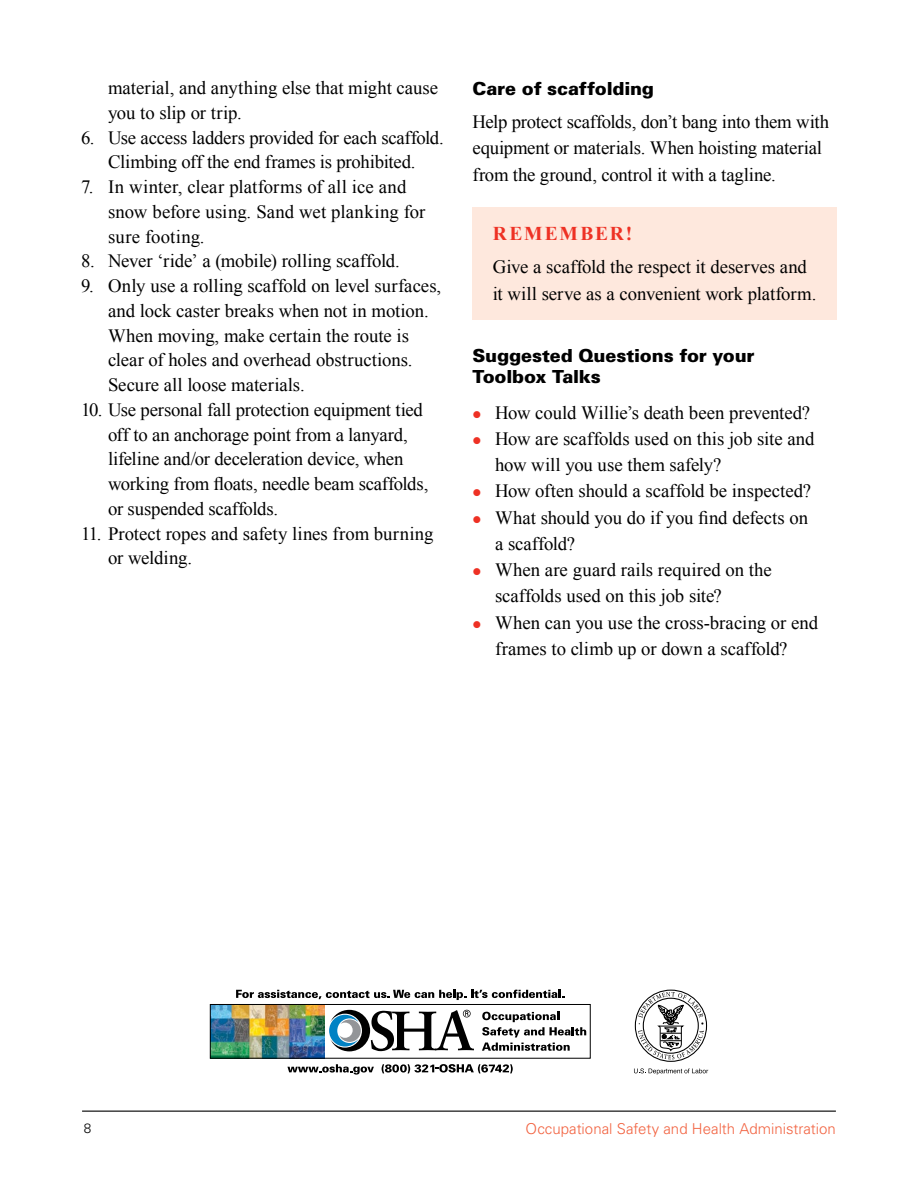
<style>
.page{position:relative;width:918px;height:1188px;background:#fff}
.page>*{position:absolute;margin:0;border:0;box-sizing:border-box;transform-origin:0 0}
.Red_Bold{font:700 19.5px "Times New Roman";letter-spacing:.09em;color:#ee3124}
.Bodytext{font:18.75px/24.8px "Times New Roman";letter-spacing:-.005em;color:#000}
.Head_2_No_TOC{font:900 18px/21.6px "Univers";letter-spacing:-.01em;color:#000}
.t1{font:300 15px "Univers";color:#f26341}
.t2{font:300 13.5px "Univers";color:#000}
</style>
<div class="page">
<hr style="left:82px;top:1111px;width:754px;height:1px;background:#000">
<div style="left:472px;top:207px;width:365px;height:113px;background:#fee8dd"></div>
<img style="left:212px;top:1006px;width:113px;height:51px">
<svg style="left:482px;top:1012px;width:104px;height:39px"></svg>
<svg style="left:329px;top:1010px;width:145px;height:41px"></svg>
<div style="left:210px;top:1004px;width:381px;height:55px;border:1px solid #000"></div>
<svg style="left:287px;top:1064px;width:87px;height:11px"></svg>
<svg style="left:382px;top:1064px;width:131px;height:9px"></svg>
<svg style="left:236px;top:990px;width:328px;height:10px"></svg>
<svg style="left:634px;top:1068px;width:74px;height:7px"></svg>
<div style="left:635px;top:990px;width:72px;height:72px;border:1px solid #000;border-radius:50%"></div>
<svg style="left:638px;top:992px;width:66px;height:67px"></svg>
<p class="Bodytext" style="left:108px;top:75px;width:332px">material, and anything else that might cause you to slip or trip.</p>
<p class="Bodytext" style="left:81px;top:125px;width:364px;text-align:center">6. Use access ladders provided for each scaffold.<br>Climbing off the end frames is prohibited.</p>
<p class="Bodytext" style="left:108px;top:174px;width:319px;text-indent:-27px">7. In winter, clear platforms of all ice and snow before using. Sand wet planking for sure footing.</p>
<p class="Bodytext" style="left:81px;top:248px;width:320px">8. Never ‘ride’ a (mobile) rolling scaffold.</p>
<p class="Bodytext" style="left:108px;top:273px;width:335px;text-indent:-27px">9. Only use a rolling scaffold on level surfaces, and lock caster breaks when not in motion.<br>When moving, make certain the route is clear of holes and overhead obstructions.<br>Secure all loose materials.</p>
<p class="Bodytext" style="left:108px;top:397px;width:322px;text-indent:-27px">10. Use personal fall protection equipment tied off to an anchorage point from a lanyard, lifeline and/or deceleration device, when working from floats, needle beam scaffolds, or suspended scaffolds.</p>
<p class="Bodytext" style="left:108px;top:521px;width:327px;text-indent:-27px">11. Protect ropes and safety lines from burning or welding.</p>
<p class="Head_2_No_TOC" style="left:472px;top:77px;width:183px">Care of scaffolding</p>
<p class="Bodytext" style="left:472px;top:108px;width:358px;line-height:26.2px">Help protect scaffolds, don’t bang into them with equipment or materials. When hoisting material from the ground, control it with a tagline.</p>
<p class="Red_Bold" style="left:493px;top:220px;width:141px">REMEMBER!</p>
<p class="Bodytext" style="left:493px;top:254px;width:325px;line-height:26.2px">Give a scaffold the respect it deserves and it will serve as a convenient work platform.</p>
<p class="Head_2_No_TOC" style="left:472px;top:344px;width:284px">Suggested Questions for your<br>Toolbox Talks</p>
<p class="Bodytext" style="left:495px;top:400px;width:317px">How could Willie’s death been prevented?</p>
<p class="Bodytext" style="left:495px;top:425px;width:321px;line-height:26.2px">How are scaffolds used on this job site and how will you use them safely?</p>
<p class="Bodytext" style="left:495px;top:478px;width:318px">How often should a scaffold be inspected?</p>
<p class="Bodytext" style="left:495px;top:504px;width:315px;line-height:26.2px">What should you do if you find defects on a scaffold?</p>
<p class="Bodytext" style="left:495px;top:556px;width:278px;line-height:26.2px">When are guard rails required on the scaffolds used on this job site?</p>
<p class="Bodytext" style="left:495px;top:609px;width:325px;line-height:26.2px">When can you use the cross-bracing or end frames to climb up or down a scaffold?</p>
<p class="t2" style="left:84px;top:1120px;width:9px">8</p>
<p class="t1" style="left:526px;top:1119px;width:312px">Occupational Safety and Health Administration</p>
</div>
